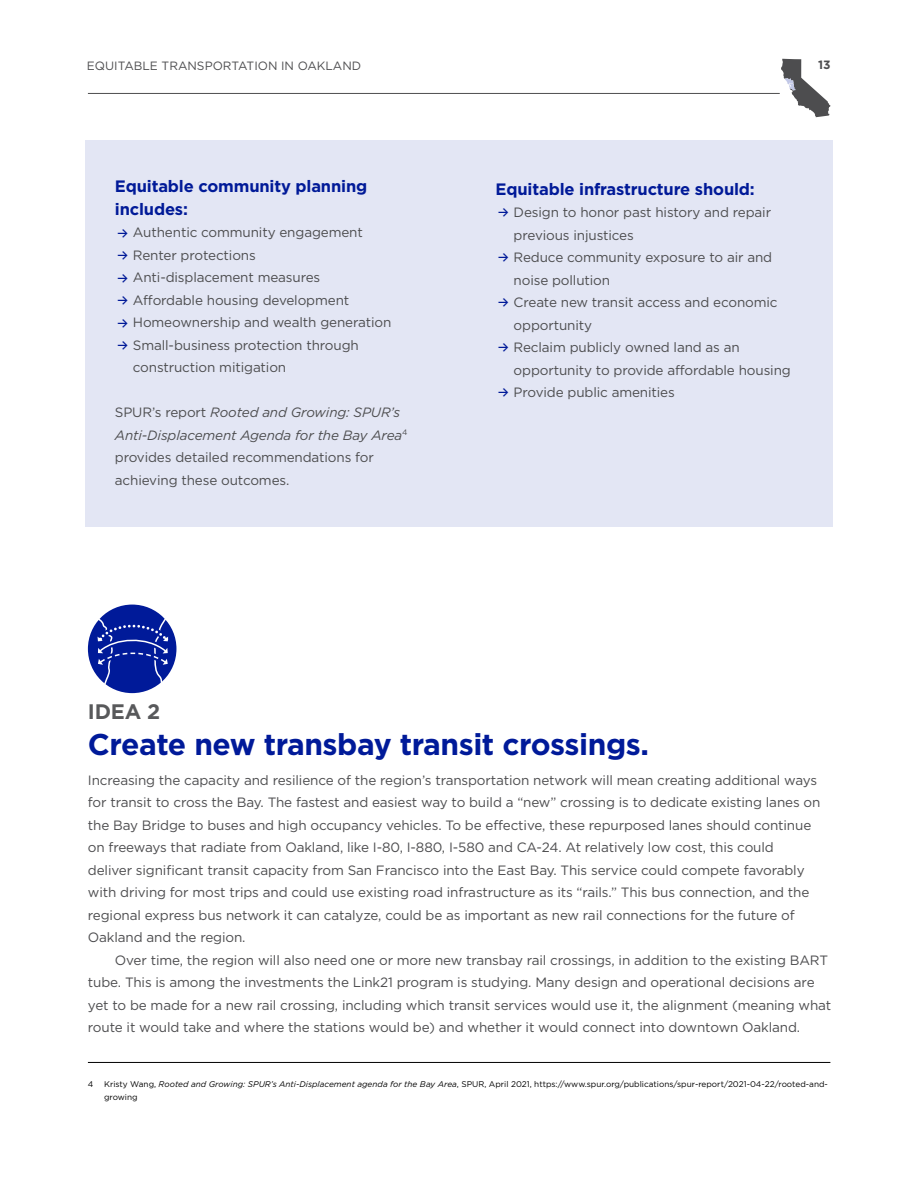
<style>
.page{position:relative;width:918px;height:1188px;background:#fff}
.page>*{position:absolute;margin:0;border:0;box-sizing:border-box;transform-origin:0 0}
.t1{font:700 30px "Gotham";letter-spacing:-.015em;color:#001a99}
.t2{font:700 21px "Gotham";color:#58595b}
.t3{font:700 16.5px/22.5px "Gotham";letter-spacing:-.01em;color:#011a98}
.t4{font:13.5px/22.5px "Gotham";letter-spacing:-.01em;color:#4d4d4f}
.t5{font:12px "Gotham";color:#4d4d4f}
.t6{font:700 12px "Gotham";color:#4d4d4f}
.t7{font:8.25px/13.5px "Gotham";color:#000}
.s1{font-family:"Profile XP";font-weight:500;font-size:12px;color:#011a98}
.s2{font-style:italic}
</style>
<div class="page">
<hr style="left:88px;top:93px;width:692px;height:1px;background:#4d4d4f">
<svg style="left:781px;top:59px;width:50px;height:58px"></svg>
<div style="left:85px;top:140px;width:748px;height:387px;background:#e3e6f4"></div>
<hr style="left:88px;top:1062px;width:742px;height:1px;background:#000">
<svg style="left:89px;top:604px;width:87px;height:89px"></svg>
<p class="t5" style="left:87px;top:59px;width:276px">EQUITABLE TRANSPORTATION IN OAKLAND</p>
<p class="t6" style="left:818px;top:58px;width:14px">13</p>
<p class="t3" style="left:115px;top:175px;width:254px">Equitable community planning includes:</p>
<p class="t4" style="left:117px;top:221px;width:248px"><span class="s1">&gt;</span> Authentic community engagement</p>
<p class="t4" style="left:117px;top:244px;width:141px"><span class="s1">&gt;</span> Renter protections</p>
<p class="t4" style="left:117px;top:266px;width:205px"><span class="s1">&gt;</span> Anti-displacement measures</p>
<p class="t4" style="left:117px;top:289px;width:234px"><span class="s1">&gt;</span> Affordable housing development</p>
<p class="t4" style="left:117px;top:311px;width:276px"><span class="s1">&gt;</span> Homeownership and wealth generation</p>
<p class="t4" style="left:117px;top:334px;width:244px"><span class="s1">&gt;</span> Small-business protection through</p>
<p class="t4" style="left:133px;top:356px;width:155px">construction mitigation</p>
<p class="t4" style="left:115px;top:401px;width:294px">SPUR’s report <span class="s2">Rooted and Growing: SPUR’s Anti-Displacement Agenda for the Bay Area</span><sup>4 </sup>provides detailed recommendations for achieving these outcomes.</p>
<p class="t3" style="left:496px;top:177px;width:261px">Equitable infrastructure should:</p>
<p class="t4" style="left:497px;top:201px;width:275px"><span class="s1">&gt;</span> Design to honor past history and repair</p>
<p class="t4" style="left:514px;top:223px;width:122px">previous injustices</p>
<p class="t4" style="left:497px;top:246px;width:276px"><span class="s1">&gt;</span> Reduce community exposure to air and</p>
<p class="t4" style="left:514px;top:268px;width:98px">noise pollution</p>
<p class="t4" style="left:497px;top:291px;width:282px"><span class="s1">&gt;</span> Create new transit access and economic</p>
<p class="t4" style="left:514px;top:313px;width:80px">opportunity</p>
<p class="t4" style="left:497px;top:336px;width:244px"><span class="s1">&gt;</span> Reclaim publicly owned land as an</p>
<p class="t4" style="left:514px;top:358px;width:279px">opportunity to provide affordable housing</p>
<p class="t4" style="left:497px;top:381px;width:179px"><span class="s1">&gt;</span> Provide public amenities</p>
<h2 class="t2" style="left:88px;top:700px;width:74px">IDEA 2</h2>
<h1 class="t1" style="left:88px;top:727px;width:563px">Create new transbay transit crossings.</h1>
<p class="t4" style="left:88px;top:768px;width:734px">Increasing the capacity and resilience of the region’s transportation network will mean creating additional ways for transit to cross the Bay. The fastest and easiest way to build a “new” crossing is to dedicate existing lanes on the Bay Bridge to buses and high occupancy vehicles. To be effective, these repurposed lanes should continue on freeways that radiate from Oakland, like I-80, I-880, I-580 and CA-24. At relatively low cost, this could deliver significant transit capacity from San Francisco into the East Bay. This service could compete favorably with driving for most trips and could use existing road infrastructure as its “rails.” This bus connection, and the regional express bus network it can catalyze, could be as important as new rail connections for the future of Oakland and the region.</p>
<p class="t4" style="left:88px;top:948px;width:745px;text-indent:27px">Over time, the region will also need one or more new transbay rail crossings, in addition to the existing BART tube. This is among the investments the Link21 program is studying. Many design and operational decisions are yet to be made for a new rail crossing, including which transit services would use it, the alignment (meaning what route it would take and where the stations would be) and whether it would connect into downtown Oakland.</p>
<p class="t7" style="left:88px;top:1077px;width:7px">4</p>
<p class="t7" style="left:104px;top:1077px;width:725px">Kristy Wang, <span class="s2">Rooted and Growing: SPUR’s Anti-Displacement agenda for the Bay Area</span>, SPUR, April 2021, https://www.spur.org/publications/spur-report/2021-04-22/rooted-and&shy;growing</p>
</div>
